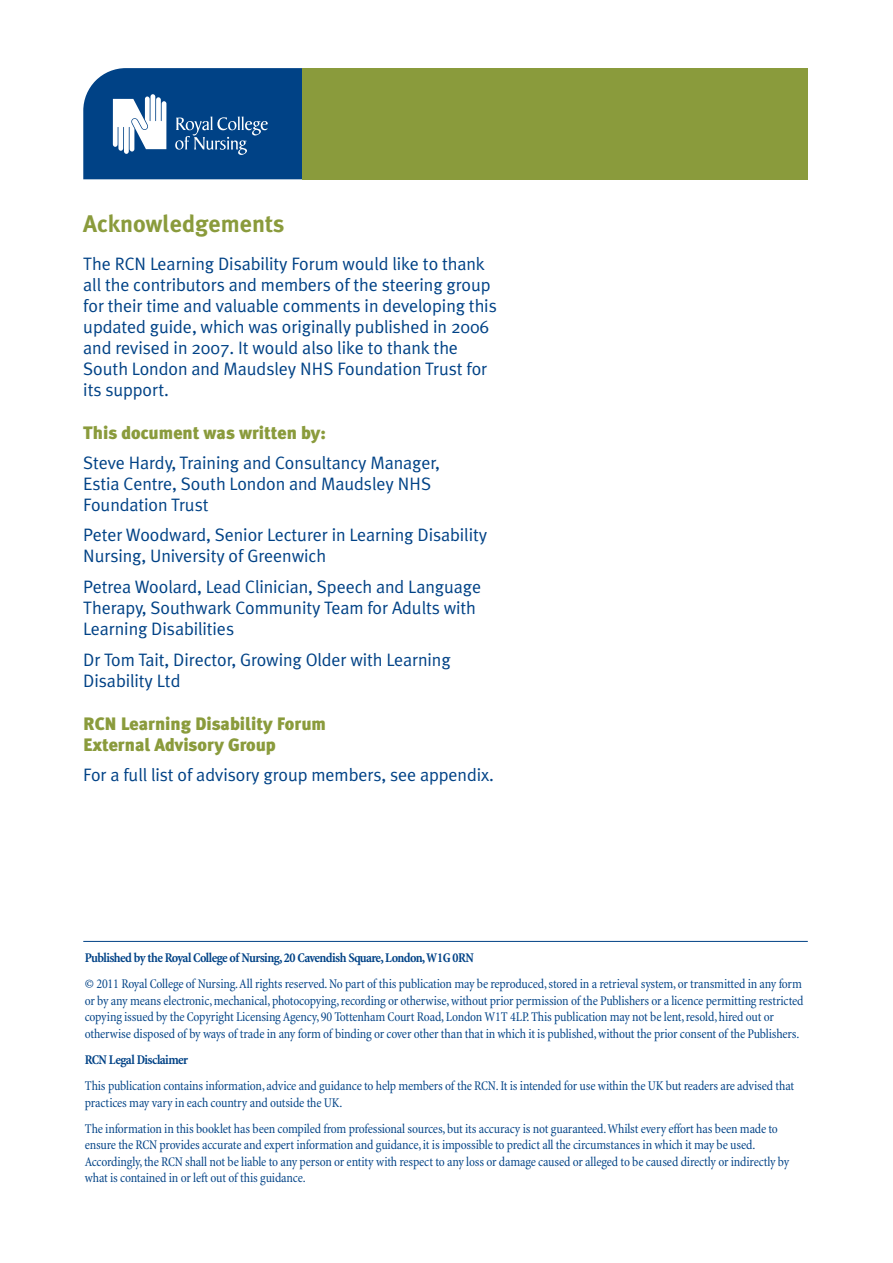
<style>
.page{position:relative;width:893px;height:1263px;background:#fff}
.page>*{position:absolute;margin:0;border:0;box-sizing:border-box;transform-origin:0 0}
.t1{font:700 24px "Meta Plus";color:#8a9b3c}
.t2{font:18px/21px "Meta Plus Normal";letter-spacing:-.005em;color:#004286}
.t3{font:900 18px/21px "Meta Plus";color:#8a9b3c}
.t4{font:condensed 13.5px/16.5px "Minion";letter-spacing:-.01em;color:#004286}
.t5{font:700 condensed 13.5px "Minion";letter-spacing:-.04em;color:#004286}
</style>
<div class="page">
<svg style="left:83px;top:68px;width:220px;height:111px"></svg>
<div style="left:303px;top:68px;width:505px;height:111px;background:#8a9b3c"></div>
<hr style="left:83px;top:941px;width:725px;height:1px;background:#004286">
<h1 class="t1" style="left:83px;top:214px;width:203px">Acknowledgements</h1>
<p class="t2" style="left:83px;top:254px;width:415px">The RCN Learning Disability Forum would like to thank all the contributors and members of the steering group for their time and valuable comments in developing this updated guide, which was originally published in 2006 and revised in 2007. It would also like to thank the South London and Maudsley NHS Foundation Trust for its support.</p>
<h2 class="t3" style="left:83px;top:424px;width:244px">This document was written by:</h2>
<h2 class="t2" style="left:83px;top:453px;width:358px">Steve Hardy, Training and Consultancy Manager,<br>Estia Centre, South London and Maudsley NHS<br>Foundation Trust</h2>
<h2 class="t2" style="left:83px;top:526px;width:405px">Peter Woodward, Senior Lecturer in Learning Disability<br>Nursing, University of Greenwich</h2>
<h2 class="t2" style="left:83px;top:578px;width:399px">Petrea Woolard, Lead Clinician, Speech and Language<br>Therapy, Southwark Community Team for Adults with<br>Learning Disabilities</h2>
<h2 class="t2" style="left:83px;top:650px;width:369px">Dr Tom Tait, Director, Growing Older with Learning<br>Disability Ltd</h2>
<h2 class="t3" style="left:83px;top:715px;width:244px">RCN Learning Disability Forum<br>External Advisory Group</h2>
<h2 class="t2" style="left:83px;top:765px;width:412px">For a full list of advisory group members, see appendix.</h2>
<p class="t5" style="left:85px;top:952px;width:390px">Published by the Royal College of Nursing, 20 Cavendish Square, London, W1G 0RN</p>
<p class="t4" style="left:85px;top:977px;width:720px">© 2011 Royal College of Nursing. All rights reserved. No part of this publication may be reproduced, stored in a retrieval system, or transmitted in any form or by any means electronic, mechanical, photocopying, recording or otherwise, without prior permission of the Publishers or a licence permitting restricted copying issued by the Copyright Licensing Agency, 90 Tottenham Court Road, London W1T 4LP. This publication may not be lent, resold, hired out or otherwise disposed of by ways of trade in any form of binding or cover other than that in which it is published, without the prior consent of the Publishers.</p>
<p class="t5" style="left:85px;top:1054px;width:105px">RCN Legal Disclaimer</p>
<p class="t4" style="left:85px;top:1079px;width:711px">This publication contains information, advice and guidance to help members of the RCN. It is intended for use within the UK but readers are advised that practices may vary in each country and outside the UK.</p>
<p class="t4" style="left:85px;top:1121px;width:706px">The information in this booklet has been compiled from professional sources, but its accuracy is not guaranteed. Whilst every effort has been made to ensure the RCN provides accurate and expert information and guidance, it is impossible to predict all the circumstances in which it may be used.<br>Accordingly, the RCN shall not be liable to any person or entity with respect to any loss or damage caused or alleged to be caused directly or indirectly by what is contained in or left out of this guidance.</p>
</div>
